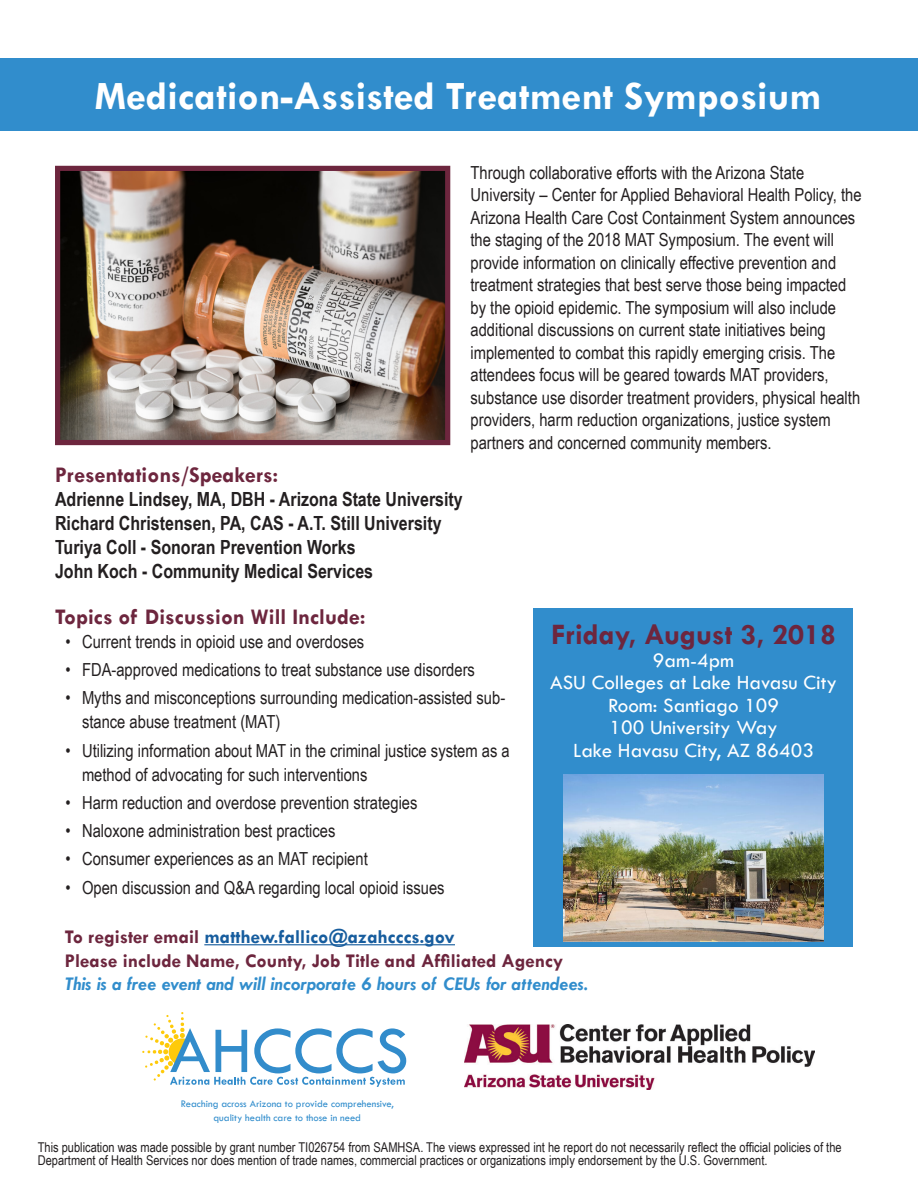
<style>
.page{position:relative;width:918px;height:1188px;background:#fff}
.page>*{position:absolute;margin:0;border:0;box-sizing:border-box;transform-origin:0 0}
.t1{font:700 40.5px "Tw Cen";color:#fff}
.t2{font:700 30px "Tw Cen";color:#6d263e}
.t3{font:700 22.5px "Tw Cen";color:#6d263e}
.t4{font:21px "Tw Cen";color:#fff}
.t5{font:700 19.5px "Arial Narrow";color:#231f20}
.t6{font:italic 700 19.5px "Tw Cen";color:#318dcc}
.t7{font:700 19.5px "Tw Cen";color:#6d263e}
.t8{font:700 19.5px "Tw Cen";color:#175d9e}
.t9{font:18px/22.5px "Arial Narrow";color:#231f20}
.t10{font:13.5px/13.5px "Arial Narrow";color:#231f20}
.t11{font:10.5px/13.5px "Tw Cen";color:#318dcc;text-align:center}
.s1{color:#6d263e}
</style>
<div class="page">
<div style="left:0;top:58px;width:918px;height:73px;background:#318dcc"></div>
<div style="left:534px;top:608px;width:319px;height:338px;background:#318dcc"></div>
<img style="left:61px;top:172px;width:383px;height:267px">
<div style="left:55px;top:166px;width:395px;height:279px;border:5px solid #6d263e"></div>
<img style="left:464px;top:1024px;width:351px;height:65px">
<svg style="left:142px;top:1012px;width:264px;height:75px"></svg>
<hr style="left:204px;top:944px;width:251px;height:1px;background:#175d9e">
<img style="left:563px;top:775px;width:261px;height:166px">
<p class="t1" style="left:94px;top:72px;width:728px">Medication-Assisted Treatment Symposium</p>
<p class="t9" style="left:471px;top:161px;width:393px">Through collaborative efforts with the Arizona State University – Center for Applied Behavioral Health Policy, the Arizona Health Care Cost Containment System announces the staging of the 2018 MAT Symposium. The event will provide information on clinically effective prevention and treatment strategies that best serve those being impacted by the opioid epidemic. The symposium will also include additional discussions on current state initiatives being implemented to combat this rapidly emerging crisis. The attendees focus will be geared towards MAT providers, substance use disorder treatment providers, physical health providers, harm reduction organizations, justice system partners and concerned community members.</p>
<p class="t3" style="left:55px;top:461px;width:225px">Presentations/Speakers:</p>
<p class="t5" style="left:55px;top:484px;width:409px">Adrienne Lindsey, MA, DBH - Arizona State University</p>
<p class="t5" style="left:55px;top:508px;width:388px">Richard Christensen, PA, CAS - A.T. Still University</p>
<p class="t5" style="left:55px;top:532px;width:302px">Turiya Coll - Sonoran Prevention Works</p>
<p class="t5" style="left:55px;top:556px;width:320px">John Koch - Community Medical Services</p>
<p class="t3" style="left:55px;top:603px;width:312px">Topics of Discussion Will Include:</p>
<p class="t9" style="left:66px;top:629px;width:300px">• Current trends in opioid use and overdoses</p>
<p class="t9" style="left:66px;top:658px;width:411px">• FDA-approved medications to treat substance use disorders</p>
<p class="t9" style="left:82px;top:685px;width:425px;line-height:24px;text-indent:-16px">• Myths and misconceptions surrounding medication-assisted sub&shy;stance abuse treatment (MAT)</p>
<p class="t9" style="left:82px;top:738px;width:429px;line-height:24px;text-indent:-16px">• Utilizing information about MAT in the criminal justice system as a method of advocating for such interventions</p>
<p class="t9" style="left:66px;top:791px;width:354px">• Harm reduction and overdose prevention strategies</p>
<p class="t9" style="left:66px;top:819px;width:271px">• Naloxone administration best practices</p>
<p class="t9" style="left:66px;top:847px;width:304px">• Consumer experiences as an MAT recipient</p>
<p class="t9" style="left:66px;top:876px;width:381px">• Open discussion and Q&amp;A regarding local opioid issues</p>
<p class="t8" style="left:65px;top:925px;width:392px"><span class="s1">To register email</span> matthew.fallico@azahcccs.gov</p>
<p class="t7" style="left:65px;top:949px;width:500px">Please include Name, County, Job Title and Affiliated Agency</p>
<p class="t6" style="left:65px;top:972px;width:525px">This is a free event and will incorporate 6 hours of CEUs for attendees.</p>
<p class="t2" style="left:551px;top:617px;width:286px">Friday, August 3, 2018</p>
<p class="t4" style="left:653px;top:648px;width:83px">9am-4pm</p>
<p class="t4" style="left:550px;top:670px;width:288px">ASU Colleges at Lake Havasu City</p>
<p class="t4" style="left:608px;top:693px;width:173px">Room: Santiago 109</p>
<p class="t4" style="left:610px;top:715px;width:170px">100 University Way</p>
<p class="t4" style="left:573px;top:738px;width:242px">Lake Havasu City, AZ 86403</p>
<p class="t11" style="left:181px;top:1097px;width:214px">Reaching across Arizona to provide comprehensive, quality health care to those in need</p>
<p class="t10" style="left:38px;top:1140px;width:805px">This publication was made possible by grant number TI026754 from SAMHSA. The views expressed int he report do not necessarily reflect the official policies of the<br>Department of Health Services nor does mention of trade names, commercial practices or organizations imply endorsement by the U.S. Government.</p>
</div>
